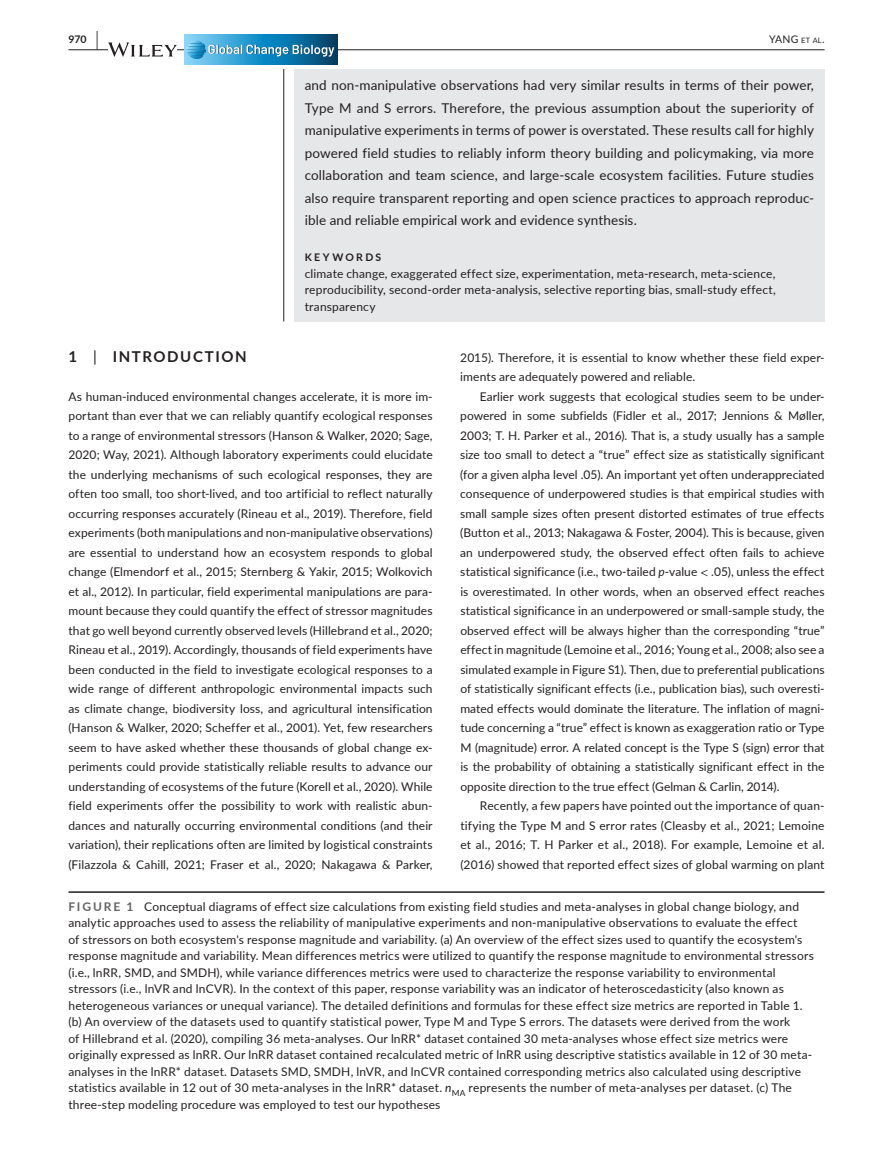
<style>
.page{position:relative;width:893px;height:1174px;background:#fff}
.page>*{position:absolute;margin:0;border:0;box-sizing:border-box;transform-origin:0 0}
.t1{font:700 15px "Lato";letter-spacing:.105em;color:#231f20}
.t2{font:13.5px/22.5px "Lato";letter-spacing:.01em;color:#231f20;text-align:justify}
.t3{font:12px/19.5px "Lato";letter-spacing:.015em;color:#231f20;text-align:justify}
.t4{font:700 10.5px "Lato";letter-spacing:.22em;color:#231f20}
.t5{font:10.5px "Lato";color:#231f20}
.s1{font-size:19.5px}
.s2{font-size:7.35px}
.s3{font-weight:400}
.s4{font-style:italic}
.s5{font-family:"STIX"}
.s6{font-weight:700;color:#636366}
.s7{color:#fff}
</style>
<div class="page">
<hr style="left:68px;top:49px;width:756px;height:1px;background:#231f20">
<svg style="left:108px;top:42px;width:69px;height:15px"></svg>
<svg style="left:185px;top:64px;width:153px;height:1px"></svg>
<svg style="left:185px;top:35px;width:153px;height:29px;background:#298aba"></svg>
<svg style="left:186px;top:40px;width:149px;height:19px;background:#4799c1"></svg>
<div style="left:294px;top:69px;width:530px;height:252px;background:#e6e7e9"></div>
<hr style="left:283px;top:69px;width:1px;height:252px;background:#231f20">
<hr style="left:68px;top:891px;width:756px;height:2px;background:#231f20">
<p class="t4" style="left:68px;top:31px;width:31px">970 <span class="s1">|</span></p>
<p class="t5" style="left:769px;top:31px;width:57px">YANG <span class="s2">et al</span>.</p>
<p class="t2" style="left:305px;top:74px;width:511px">and non-manipulative observations had very similar results in terms of their power, Type M and S errors. Therefore, the previous assumption about the superiority of manipulative experiments in terms of power is overstated. These results call for highly powered field studies to reliably inform theory building and policymaking, via more collaboration and team science, and large-scale ecosystem facilities. Future studies also require transparent reporting and open science practices to approach reproduc&shy;ible and reliable empirical work and evidence synthesis.</p>
<p class="t4" style="left:305px;top:250px;width:78px">KEYWORDS</p>
<p class="t3" style="left:305px;top:265px;width:473px;line-height:16.5px">climate change, exaggerated effect size, experimentation, meta-research, meta-science, reproducibility, second-order meta-analysis, selective reporting bias, small-study effect, transparency</p>
<p class="t1" style="left:68px;top:345px;width:180px">1 <span class="s3">|</span> INTRODUCTION</p>
<p class="t3" style="left:68px;top:386px;width:366px">As human-induced environmental changes accelerate, it is more im&shy;portant than ever that we can reliably quantify ecological responses to a range of environmental stressors (Hanson &amp; Walker, 2020; Sage, 2020; Way, 2021). Although laboratory experiments could elucidate the underlying mechanisms of such ecological responses, they are often too small, too short-lived, and too artificial to reflect naturally occurring responses accurately (Rineau et al., 2019). Therefore, field experiments (both manipulations and non-manipulative observations) are essential to understand how an ecosystem responds to global change (Elmendorf et al., 2015; Sternberg &amp; Yakir, 2015; Wolkovich et al., 2012). In particular, field experimental manipulations are para&shy;mount because they could quantify the effect of stressor magnitudes that go well beyond currently observed levels (Hillebrand et al., 2020; Rineau et al., 2019). Accordingly, thousands of field experiments have been conducted in the field to investigate ecological responses to a wide range of different anthropologic environmental impacts such as climate change, biodiversity loss, and agricultural intensification (Hanson &amp; Walker, 2020; Scheffer et al., 2001). Yet, few researchers seem to have asked whether these thousands of global change ex&shy;periments could provide statistically reliable results to advance our understanding of ecosystems of the future (Korell et al., 2020). While field experiments offer the possibility to work with realistic abun&shy;dances and naturally occurring environmental conditions (and their variation), their replications often are limited by logistical constraints (Filazzola &amp; Cahill, 2021; Fraser et al., 2020; Nakagawa &amp; Parker,</p>
<p class="t3" style="left:460px;top:347px;width:366px">2015). Therefore, it is essential to know whether these field exper&shy;iments are adequately powered and reliable.</p>
<p class="t3" style="left:460px;top:386px;width:366px;text-indent:20px">Earlier work suggests that ecological studies seem to be under&shy;powered in some subfields (Fidler et al., 2017; Jennions &amp; Møller, 2003; T. H. Parker et al., 2016). That is, a study usually has a sample size too small to detect a “true” effect size as statistically significant (for a given alpha level .05). An important yet often underappreciated consequence of underpowered studies is that empirical studies with small sample sizes often present distorted estimates of true effects (Button et al., 2013; Nakagawa &amp; Foster, 2004). This is because, given an underpowered study, the observed effect often fails to achieve statistical significance (i.e., two-tailed <span class="s4">p</span>-value <span class="s5">&lt;</span> .05), unless the effect is overestimated. In other words, when an observed effect reaches statistical significance in an underpowered or small-sample study, the observed effect will be always higher than the corresponding “true” effect in magnitude (Lemoine et al., 2016; Young et al., 2008; also see a simulated example in Figure S1). Then, due to preferential publications of statistically significant effects (i.e., publication bias), such overesti&shy;mated effects would dominate the literature. The inflation of magni&shy;tude concerning a “true” effect is known as exaggeration ratio or Type M (magnitude) error. A related concept is the Type S (sign) error that is the probability of obtaining a statistically significant effect in the opposite direction to the true effect (Gelman &amp; Carlin, 2014).</p>
<p class="t3" style="left:460px;top:795px;width:366px;text-indent:20px">Recently, a few papers have pointed out the importance of quan&shy;tifying the Type M and S error rates (Cleasby et al., 2021; Lemoine et al., 2016; T. H Parker et al., 2018). For example, Lemoine et al. (2016) showed that reported effect sizes of global warming on plant</p>
<p class="t3" style="left:68px;top:897px;width:747px;line-height:16.5px;text-align:left"><span class="s6">FIGURE 1</span> Conceptual diagrams of effect size calculations from existing field studies and meta-analyses in global change biology, and analytic approaches used to assess the reliability of manipulative experiments and non-manipulative observations to evaluate the effect<br>of stressors on both ecosystem's response magnitude and variability. (a) An overview of the effect sizes used to quantify the ecosystem's response magnitude and variability. Mean differences metrics were utilized to quantify the response magnitude to environmental stressors (i.e., lnRR, SMD, and SMDH), while variance differences metrics were used to characterize the response variability to environmental stressors (i.e., lnVR and lnCVR). In the context of this paper, response variability was an indicator of heteroscedasticity (also known as heterogeneous variances or unequal variance). The detailed definitions and formulas for these effect size metrics are reported in Table 1. (b) An overview of the datasets used to quantify statistical power, Type M and Type S errors. The datasets were derived from the work<br>of Hillebrand et al. (2020), compiling 36 meta-analyses. Our lnRR* dataset contained 30 meta-analyses whose effect size metrics were originally expressed as lnRR. Our lnRR dataset contained recalculated metric of lnRR using descriptive statistics available in 12 of 30 meta&shy;analyses in the lnRR* dataset. Datasets SMD, SMDH, lnVR, and lnCVR contained corresponding metrics also calculated using descriptive statistics available in 12 out of 30 meta-analyses in the lnRR* dataset. <span class="s4">n</span><sub>MA</sub> represents the number of meta-analyses per dataset. (c) The three-step modeling procedure was employed to test our hypotheses <span class="s7">[Colour figure can be viewed at wileyonlinelibrary.com]</span></p>
</div>
